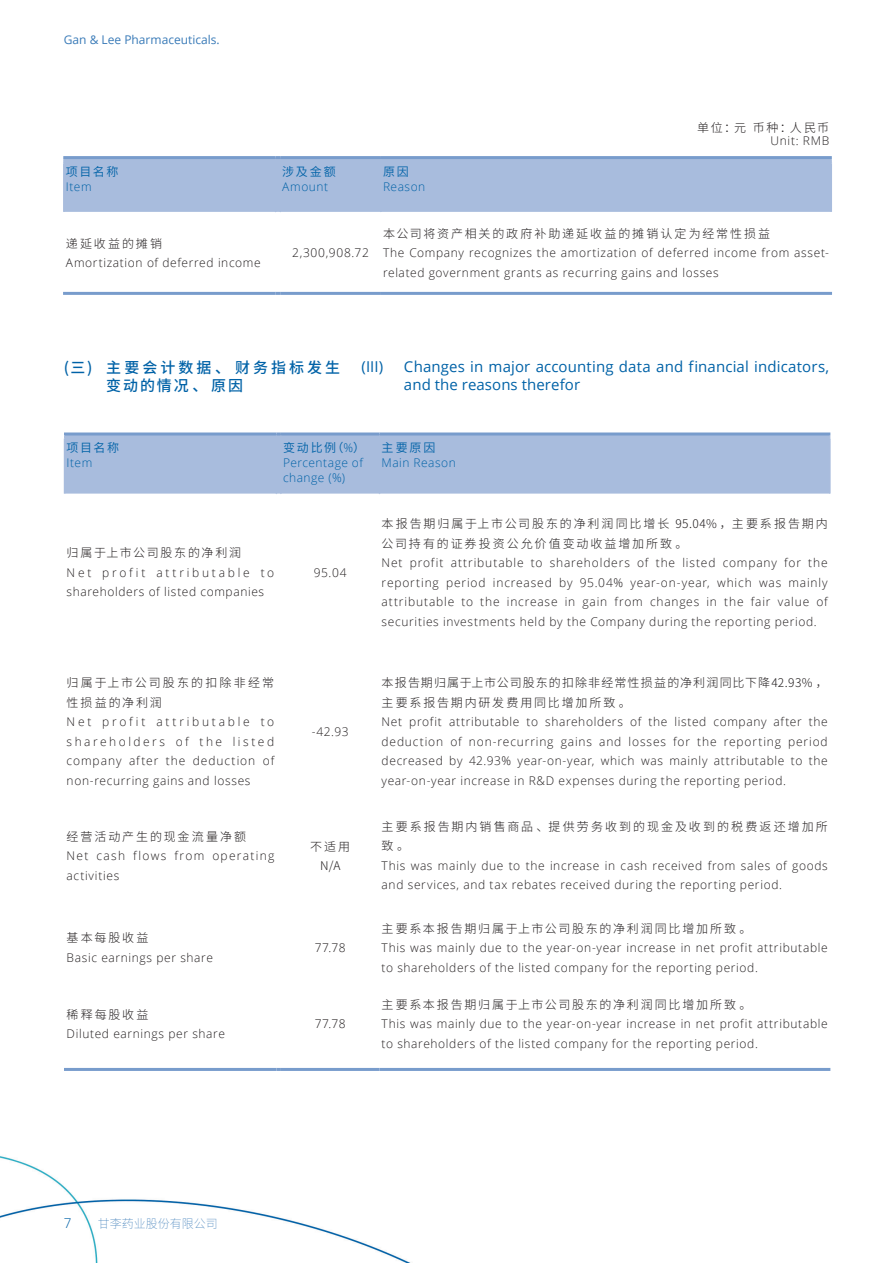
<style>
.page{position:relative;width:893px;height:1263px;background:#fff}
.page>*{position:absolute;margin:0;border:0;box-sizing:border-box;transform-origin:0 0}
.审计_标题缩进10_-10_Ctrl_Num_1{font:15px/18px "Open Sans";letter-spacing:.01em;color:#0062a7}
.审计_标题缩进10_-10_Ctrl_Num_1-2{font:500 15px/18px "Source Han Sans CN";letter-spacing:.2em;color:#0062a7}
.t1{font:300 13.5px "Open Sans";color:#0062a7}
._00_txt{font:300 12px/19.5px "Open Sans";letter-spacing:.05em;color:#231f20}
._00_txt-2{font:300 12px/19.5px "Source Han Sans CN";letter-spacing:.155em;color:#231f20}
._00_txt-3{font:300 12px/15px "Open Sans";letter-spacing:.04em;color:#0062a7}
._00_txt-4{font:300 12px/19.5px "Source Han Sans CN";letter-spacing:.095em;color:#231f20}
._00_txt-5{font:300 12px/19.5px "Open Sans";letter-spacing:.105em;color:#231f20}
.t2{font:12px "Open Sans";color:#3a7bb8}
._00_txt-6{font:12px "Source Han Sans CN";letter-spacing:.135em;color:#0062a7}
.t3{font:200 12px "Source Han Sans CN";color:#3a7bb8}
.s1{font-family:"Source Han Sans CN";font-weight:400}
.s2{font-family:"Open Sans";font-weight:300}
</style>
<div class="page">
<div style="left:65px;top:435px;width:764px;height:59px;background:#a8bcdd"></div>
<hr style="left:64px;top:1068px;width:212px;height:3px;background:#789ccc">
<svg style="left:276px;top:1068px;width:5px;height:3px"></svg>
<hr style="left:281px;top:1068px;width:98px;height:3px;background:#789ccc">
<hr style="left:379px;top:1068px;width:451px;height:3px;background:#789ccc">
<hr style="left:64px;top:432px;width:212px;height:3px;background:#789ccc">
<hr style="left:281px;top:432px;width:98px;height:3px;background:#789ccc">
<hr style="left:379px;top:432px;width:451px;height:3px;background:#789ccc">
<hr style="left:64px;top:439px;width:212px;height:1px;background:#a8bcdd">
<svg style="left:276px;top:432px;width:5px;height:8px"></svg>
<hr style="left:281px;top:439px;width:98px;height:1px;background:#a8bcdd">
<hr style="left:379px;top:439px;width:452px;height:1px;background:#a8bcdd">
<hr style="left:64px;top:440px;width:1px;height:54px;background:#a8bcdd">
<hr style="left:276px;top:440px;width:1px;height:54px;background:#a8bcdd">
<hr style="left:280px;top:440px;width:2px;height:54px;background:#a8bcdd">
<hr style="left:379px;top:440px;width:1px;height:54px;background:#a8bcdd">
<hr style="left:829px;top:440px;width:2px;height:54px;background:#a8bcdd">
<svg style="left:63px;top:156px;width:769px;height:57px;background:#a7bbdc"></svg>
<hr style="left:280px;top:162px;width:101px;height:2px;background:#a8bcdd">
<hr style="left:381px;top:162px;width:451px;height:2px;background:#a8bcdd">
<hr style="left:63px;top:164px;width:2px;height:48px;background:#a8bcdd">
<hr style="left:275px;top:164px;width:1px;height:48px;background:#a8bcdd">
<hr style="left:279px;top:164px;width:2px;height:48px;background:#a8bcdd">
<hr style="left:380px;top:164px;width:2px;height:48px;background:#a8bcdd">
<hr style="left:830px;top:164px;width:2px;height:48px;background:#a8bcdd">
<hr style="left:63px;top:292px;width:213px;height:3px;background:#789ccc">
<svg style="left:276px;top:292px;width:4px;height:3px"></svg>
<hr style="left:280px;top:292px;width:101px;height:3px;background:#789ccc">
<hr style="left:381px;top:292px;width:451px;height:3px;background:#789ccc">
<p class="t2" style="left:64px;top:32px;width:157px">Gan &amp; Lee Pharmaceuticals.</p>
<p class="_00_txt-6" style="left:66px;top:164px;width:54px">项目名称</p>
<p class="_00_txt-3" style="left:66px;top:178px;width:27px">Item</p>
<p class="_00_txt-2" style="left:66px;top:234px;width:98px">递延收益的摊销</p>
<p class="_00_txt" style="left:66px;top:253px;width:196px">Amortization of deferred income</p>
<p class="_00_txt-3" style="left:282px;top:163px;width:55px"><span class="s1">涉及金额<br></span>Amount</p>
<p class="_00_txt-6" style="left:383px;top:164px;width:27px">原因</p>
<p class="_00_txt-3" style="left:383px;top:178px;width:44px">Reason</p>
<p class="_00_txt-2" style="left:697px;top:118px;width:134px">单位：元 币种：人民币</p>
<p class="_00_txt" style="left:771px;top:131px;width:60px">Unit: RMB</p>
<p class="_00_txt" style="left:292px;top:243px;width:78px">2,300,908.72</p>
<p class="_00_txt-2" style="left:383px;top:224px;width:389px">本公司将资产相关的政府补助递延收益的摊销认定为经常性损益</p>
<p class="_00_txt" style="left:383px;top:243px;width:448px">The Company recognizes the amortization of deferred income from asset&shy;related government grants as recurring gains and losses</p>
<p class="审计_标题缩进10_-10_Ctrl_Num_1-2" style="left:106px;top:358px;width:235px;text-indent:-43px">(三) 主要会计数据、财务指标发生变动的情况、原因</p>
<p class="审计_标题缩进10_-10_Ctrl_Num_1" style="left:361px;top:357px;width:23px">(III)</p>
<p class="审计_标题缩进10_-10_Ctrl_Num_1" style="left:404px;top:357px;width:427px">Changes in major accounting data and financial indicators, and the reasons therefor</p>
<p class="_00_txt-6" style="left:67px;top:441px;width:54px">项目名称</p>
<p class="_00_txt-3" style="left:67px;top:455px;width:27px">Item</p>
<p class="_00_txt-6" style="left:283px;top:441px;width:84px">变动比例（<span class="s2">%</span>）</p>
<p class="_00_txt-3" style="left:283px;top:455px;width:82px">Percentage of change (%)</p>
<p class="_00_txt-2" style="left:67px;top:543px;width:176px">归属于上市公司股东的净利润</p>
<p class="_00_txt" style="left:67px;top:562px;width:209px">Net profit attributable to shareholders of listed companies</p>
<p class="_00_txt" style="left:314px;top:562px;width:34px">95.04</p>
<p class="_00_txt-6" style="left:382px;top:441px;width:55px">主要原因</p>
<p class="_00_txt-3" style="left:382px;top:455px;width:76px">Main Reason</p>
<p class="_00_txt-2" style="left:382px;top:514px;width:448px">本报告期归属于上市公司股东的净利润同比增长 95.04%，主要系报告期内公司持有的证券投资公允价值变动收益增加所致。</p>
<p class="_00_txt" style="left:382px;top:553px;width:448px;text-align:justify">Net profit attributable to shareholders of the listed company for the reporting period increased by 95.04% year-on-year, which was mainly attributable to the increase in gain from changes in the fair value of securities investments held by the Company during the reporting period.</p>
<p class="_00_txt-2" style="left:67px;top:673px;width:209px">归属于上市公司股东的扣除非经常性损益的净利润</p>
<p class="_00_txt" style="left:67px;top:712px;width:209px;text-align:justify">Net profit attributable to shareholders of the listed company after the deduction of non-recurring gains and losses</p>
<p class="_00_txt" style="left:312px;top:721px;width:38px">-42.93</p>
<p class="_00_txt-2" style="left:67px;top:827px;width:181px">经营活动产生的现金流量净额</p>
<p class="_00_txt-5" style="left:67px;top:846px;width:209px">Net cash flows from operating activities</p>
<p class="_00_txt-2" style="left:67px;top:928px;width:83px">基本每股收益</p>
<p class="_00_txt" style="left:67px;top:947px;width:148px">Basic earnings per share</p>
<p class="_00_txt-2" style="left:67px;top:1005px;width:83px">稀释每股收益</p>
<p class="_00_txt" style="left:67px;top:1024px;width:160px">Diluted earnings per share</p>
<p class="_00_txt-2" style="left:310px;top:837px;width:41px">不适用</p>
<p class="_00_txt-2" style="left:320px;top:856px;width:22px">N/A</p>
<p class="_00_txt" style="left:315px;top:938px;width:33px">77.78</p>
<p class="_00_txt" style="left:315px;top:1014px;width:33px">77.78</p>
<p class="_00_txt-4" style="left:382px;top:673px;width:448px">本报告期归属于上市公司股东的扣除非经常性损益的净利润同比下降42.93% ，主要系报告期内研发费用同比增加所致。</p>
<p class="_00_txt" style="left:382px;top:712px;width:448px;text-align:justify">Net profit attributable to shareholders of the listed company after the deduction of non-recurring gains and losses for the reporting period decreased by 42.93% year-on-year, which was mainly attributable to the year-on-year increase in R&amp;D expenses during the reporting period.</p>
<p class="_00_txt-2" style="left:382px;top:817px;width:448px">主要系报告期内销售商品、提供劳务收到的现金及收到的税费返还增加所致。</p>
<p class="_00_txt" style="left:382px;top:855px;width:448px">This was mainly due to the increase in cash received from sales of goods and services, and tax rebates received during the reporting period.</p>
<p class="_00_txt-2" style="left:382px;top:919px;width:371px">主要系本报告期归属于上市公司股东的净利润同比增加所致。</p>
<p class="_00_txt" style="left:382px;top:938px;width:448px">This was mainly due to the year-on-year increase in net profit attributable to shareholders of the listed company for the reporting period.</p>
<p class="_00_txt-2" style="left:382px;top:995px;width:371px">主要系本报告期归属于上市公司股东的净利润同比增加所致。</p>
<p class="_00_txt" style="left:382px;top:1014px;width:448px">This was mainly due to the year-on-year increase in net profit attributable to shareholders of the listed company for the reporting period.</p>
<p class="t1" style="left:64px;top:1213px;width:9px">7</p>
<p class="t3" style="left:98px;top:1217px;width:122px">甘李药业股份有限公司</p>
</div>
